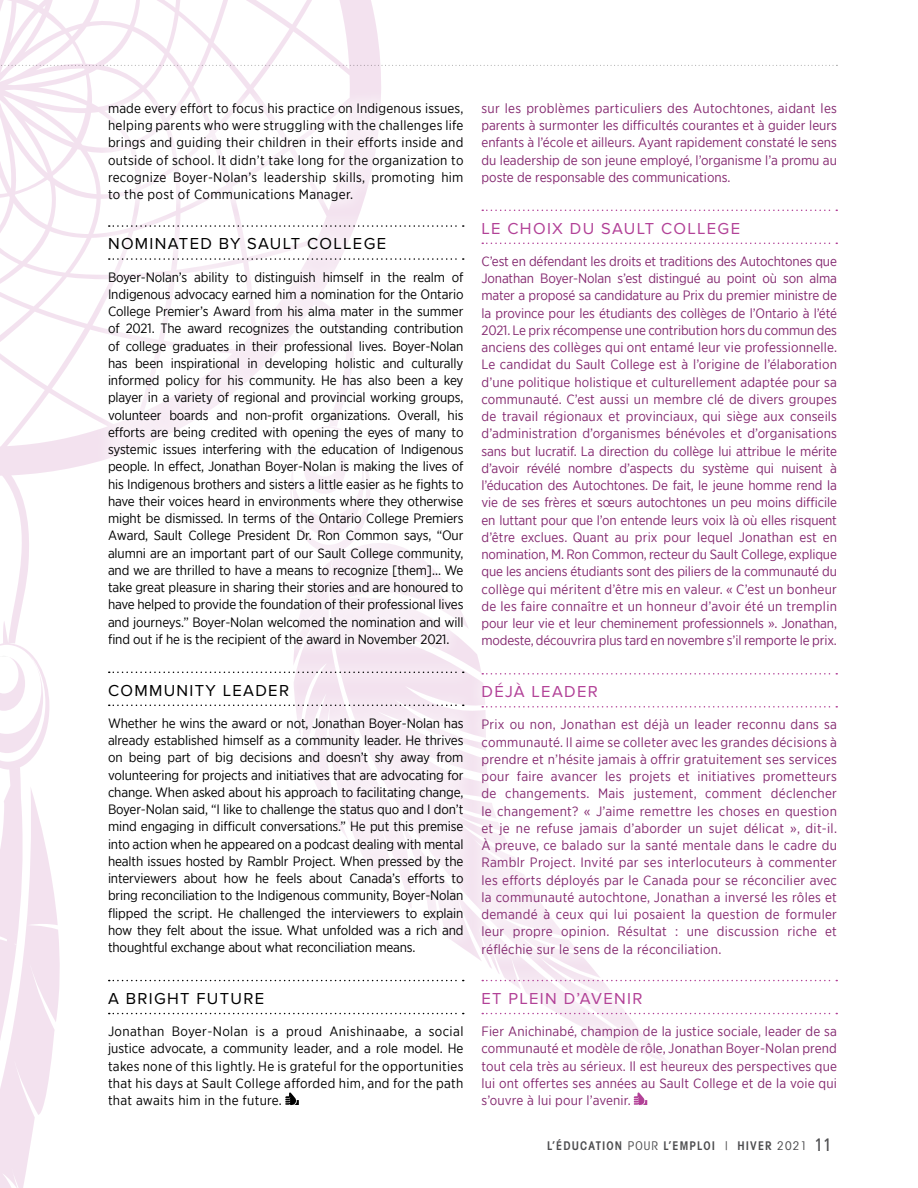
<style>
.page{position:relative;width:918px;height:1188px;background:#fff}
.page>*{position:absolute;margin:0;border:0;box-sizing:border-box;transform-origin:0 0}
.t1{font:16.5px "Proxima Nova";letter-spacing:.08em;color:#000}
.t2{font:16.5px "Proxima Nova";letter-spacing:.08em;color:#b24197}
.t3{font:13.5px/17.2px "Gotham Narrow";letter-spacing:-.005em;color:#000;text-align:justify}
.t4{font:13.5px/17.2px "Gotham Narrow";color:#842970;text-align:justify}
.t5{font:600 condensed 12px "Avant Garde";letter-spacing:.095em;color:#4d4d4f}
.s1{font-weight:400}
.s2{font-family:"Frutiger LT Std";font-weight:400;font-size:18px}
</style>
<div class="page">
<svg style="left:0;top:0;width:381px;height:1188px"></svg>
<svg style="left:0;top:643px;width:49px;height:127px"></svg>
<div style="left:93px;top:88px;width:385px;height:1032px;background:#fff;opacity:.75"></div>
<svg style="left:109px;top:225px;width:355px;height:2px"></svg>
<svg style="left:109px;top:258px;width:355px;height:2px"></svg>
<svg style="left:109px;top:672px;width:355px;height:1px"></svg>
<svg style="left:109px;top:705px;width:355px;height:1px"></svg>
<svg style="left:109px;top:980px;width:355px;height:1px"></svg>
<svg style="left:109px;top:1013px;width:355px;height:1px"></svg>
<svg style="left:285px;top:1092px;width:14px;height:13px"></svg>
<div style="left:467px;top:88px;width:385px;height:1033px;background:#fff"></div>
<svg style="left:482px;top:210px;width:355px;height:1px"></svg>
<svg style="left:482px;top:243px;width:355px;height:1px"></svg>
<svg style="left:482px;top:673px;width:355px;height:2px"></svg>
<svg style="left:482px;top:706px;width:355px;height:2px"></svg>
<svg style="left:482px;top:980px;width:355px;height:1px"></svg>
<svg style="left:482px;top:1013px;width:355px;height:1px"></svg>
<svg style="left:634px;top:1092px;width:13px;height:13px"></svg>
<svg style="left:0;top:65px;width:837px;height:1px"></svg>
<p class="t3" style="left:108px;top:99px;width:357px">made every effort to focus his practice on Indigenous issues, helping parents who were struggling with the challenges life brings and guiding their children in their efforts inside and outside of school. It didn’t take long for the organization to recognize Boyer-Nolan’s leadership skills, promoting him to the post of Communications Manager.</p>
<p class="t1" style="left:108px;top:234px;width:280px">NOMINATED BY SAULT COLLEGE</p>
<p class="t3" style="left:108px;top:268px;width:357px">Boyer-Nolan’s ability to distinguish himself in the realm of Indigenous advocacy earned him a nomination for the Ontario College Premier’s Award from his alma mater in the summer of 2021. The award recognizes the outstanding contribution of college graduates in their professional lives. Boyer-Nolan has been inspirational in developing holistic and culturally informed policy for his community. He has also been a key player in a variety of regional and provincial working groups, volunteer boards and non-profit organizations. Overall, his efforts are being credited with opening the eyes of many to systemic issues interfering with the education of Indigenous people. In effect, Jonathan Boyer-Nolan is making the lives of his Indigenous brothers and sisters a little easier as he fights to have their voices heard in environments where they otherwise might be dismissed. In terms of the Ontario College Premiers Award, Sault College President Dr. Ron Common says, “Our alumni are an important part of our Sault College community, and we are thrilled to have a means to recognize [them]… We take great pleasure in sharing their stories and are honoured to have helped to provide the foundation of their professional lives and journeys.” Boyer-Nolan welcomed the nomination and will find out if he is the recipient of the award in November 2021.</p>
<p class="t1" style="left:108px;top:681px;width:183px">COMMUNITY LEADER</p>
<p class="t3" style="left:108px;top:714px;width:357px">Whether he wins the award or not, Jonathan Boyer-Nolan has already established himself as a community leader. He thrives on being part of big decisions and doesn’t shy away from volunteering for projects and initiatives that are advocating for change. When asked about his approach to facilitating change, Boyer-Nolan said, “I like to challenge the status quo and I don’t mind engaging in difficult conversations.” He put this premise into action when he appeared on a podcast dealing with mental health issues hosted by Ramblr Project. When pressed by the interviewers about how he feels about Canada’s efforts to bring reconciliation to the Indigenous community, Boyer-Nolan flipped the script. He challenged the interviewers to explain how they felt about the issue. What unfolded was a rich and thoughtful exchange about what reconciliation means.</p>
<p class="t1" style="left:108px;top:989px;width:158px">A BRIGHT FUTURE</p>
<p class="t3" style="left:108px;top:1022px;width:357px">Jonathan Boyer-Nolan is a proud Anishinaabe, a social justice advocate, a community leader, and a role model. He takes none of this lightly. He is grateful for the opportunities that his days at Sault College afforded him, and for the path that awaits him in the future.</p>
<p class="t4" style="left:482px;top:99px;width:357px">sur les problèmes particuliers des Autochtones, aidant les parents à surmonter les difficultés courantes et à guider leurs enfants à l’école et ailleurs. Ayant rapidement constaté le sens du leadership de son jeune employé, l’organisme l’a promu au poste de responsable des communications.</p>
<p class="t2" style="left:482px;top:219px;width:260px">LE CHOIX DU SAULT COLLEGE</p>
<p class="t4" style="left:482px;top:252px;width:357px">C’est en défendant les droits et traditions des Autochtones que Jonathan Boyer-Nolan s’est distingué au point où son alma mater a proposé sa candidature au Prix du premier ministre de la province pour les étudiants des collèges de l’Ontario à l’été 2021. Le prix récompense une contribution hors du commun des anciens des collèges qui ont entamé leur vie professionnelle.<br>Le candidat du Sault College est à l’origine de l’élaboration d’une politique holistique et culturellement adaptée pour sa communauté. C’est aussi un membre clé de divers groupes de travail régionaux et provinciaux, qui siège aux conseils d’administration d’organismes bénévoles et d’organisations sans but lucratif. La direction du collège lui attribue le mérite d’avoir révélé nombre d’aspects du système qui nuisent à l’éducation des Autochtones. De fait, le jeune homme rend la vie de ses frères et sœurs autochtones un peu moins difficile en luttant pour que l’on entende leurs voix là où elles risquent d’être exclues. Quant au prix pour lequel Jonathan est en nomination, M. Ron Common, recteur du Sault College, explique que les anciens étudiants sont des piliers de la communauté du collège qui méritent d’être mis en valeur. « C’est un bonheur de les faire connaître et un honneur d’avoir été un tremplin pour leur vie et leur cheminement professionnels ». Jonathan, modeste, découvrira plus tard en novembre s’il remporte le prix.</p>
<p class="t2" style="left:482px;top:682px;width:118px">DÉJÀ LEADER</p>
<p class="t4" style="left:482px;top:716px;width:357px">Prix ou non, Jonathan est déjà un leader reconnu dans sa communauté. Il aime se colleter avec les grandes décisions à prendre et n’hésite jamais à offrir gratuitement ses services pour faire avancer les projets et initiatives prometteurs de changements. Mais justement, comment déclencher le changement? « J’aime remettre les choses en question et je ne refuse jamais d’aborder un sujet délicat », dit-il.<br>À preuve, ce balado sur la santé mentale dans le cadre du Ramblr Project. Invité par ses interlocuteurs à commenter les efforts déployés par le Canada pour se réconcilier avec la communauté autochtone, Jonathan a inversé les rôles et demandé à ceux qui lui posaient la question de formuler leur propre opinion. Résultat : une discussion riche et réfléchie sur le sens de la réconciliation.</p>
<p class="t2" style="left:482px;top:989px;width:162px">ET PLEIN D’AVENIR</p>
<p class="t4" style="left:482px;top:1022px;width:357px">Fier Anichinabé, champion de la justice sociale, leader de sa communauté et modèle de rôle, Jonathan Boyer-Nolan prend tout cela très au sérieux. Il est heureux des perspectives que lui ont offertes ses années au Sault College et de la voie qui s’ouvre à lui pour l’avenir.</p>
<p class="t5" style="left:547px;top:1139px;width:286px">L’ÉDUCATION <span class="s1">POUR</span> L’EMPLOI <span class="s1">|</span> HIVER <span class="s1">2021</span> <span class="s2">11</span></p>
</div>
